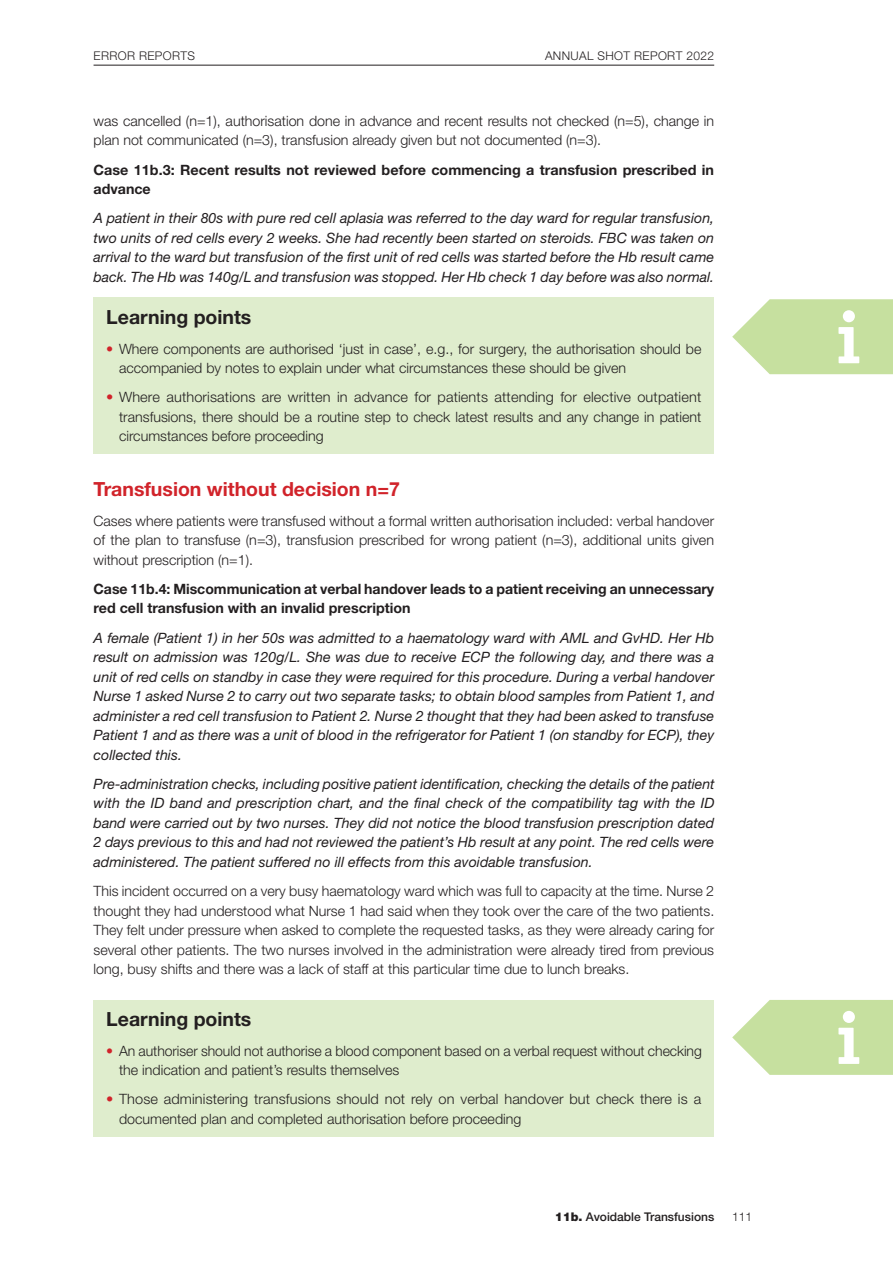
<style>
.page{position:relative;width:893px;height:1263px;background:#fff}
.page>*{position:absolute;margin:0;border:0;box-sizing:border-box;transform-origin:0 0}
.t1{font:700 19.5px "Helvetica Neue LT Std";color:#d1232a}
.t2{font:700 19.5px "Helvetica Neue LT Std";color:#231f20}
.t3{font:300 14.25px/19.5px "Helvetica Neue LT Std";color:#231f20}
.t4{font:italic 14.25px/19.5px "Helvetica Neue LT Std";color:#231f20;text-align:justify}
.t5{font:700 14.25px/19.5px "Helvetica Neue LT Std";color:#231f20}
.t6{font:300 12px "Helvetica Neue LT Std";letter-spacing:.03em;color:#231f20}
.t7{font:500 12px "Helvetica Neue LT Std";color:#231f20}
.s1{color:#d1232a}
.s2{font-weight:900}
</style>
<div class="page">
<hr style="left:94px;top:65px;width:620px;height:1px;background:#231f20">
<div style="left:94px;top:298px;width:620px;height:156px;background:#dfedcd"></div>
<div style="left:94px;top:1000px;width:620px;height:136px;background:#dfedcd"></div>
<svg style="left:732px;top:299px;width:161px;height:75px"></svg>
<svg style="left:732px;top:1000px;width:161px;height:75px"></svg>
<p class="t6" style="left:94px;top:48px;width:103px">ERROR REPORTS</p>
<p class="t6" style="left:545px;top:48px;width:171px">ANNUAL SHOT REPORT 2022</p>
<p class="t3" style="left:94px;top:111px;width:622px">was cancelled (n=1), authorisation done in advance and recent results not checked (n=5), change in plan not communicated (n=3), transfusion already given but not documented (n=3).</p>
<p class="t5" style="left:94px;top:159px;width:622px">Case 11b.3: Recent results not reviewed before commencing a transfusion prescribed in advance</p>
<p class="t4" style="left:94px;top:208px;width:622px">A patient in their 80s with pure red cell aplasia was referred to the day ward for regular transfusion, two units of red cells every 2 weeks. She had recently been started on steroids. FBC was taken on arrival to the ward but transfusion of the first unit of red cells was started before the Hb result came back. The Hb was 140g/L and transfusion was stopped. Her Hb check 1 day before was also normal.</p>
<h1 class="t2" style="left:106px;top:305px;width:147px">Learning points</h1>
<p class="t3" style="left:119px;top:338px;width:584px;text-indent:-13px"><span class="s1">•</span> Where components are authorised ‘just in case’, e.g., for surgery, the authorisation should be accompanied by notes to explain under what circumstances these should be given</p>
<p class="t3" style="left:119px;top:387px;width:584px;text-align:justify;text-indent:-13px"><span class="s1">•</span> Where authorisations are written in advance for patients attending for elective outpatient transfusions, there should be a routine step to check latest results and any change in patient circumstances before proceeding</p>
<h1 class="t1" style="left:94px;top:477px;width:308px">Transfusion without decision n=7</h1>
<p class="t3" style="left:94px;top:510px;width:622px;text-align:justify">Cases where patients were transfused without a formal written authorisation included: verbal handover of the plan to transfuse (n=3), transfusion prescribed for wrong patient (n=3), additional units given without prescription (n=1).</p>
<p class="t5" style="left:94px;top:579px;width:622px">Case 11b.4: Miscommunication at verbal handover leads to a patient receiving an unnecessary red cell transfusion with an invalid prescription</p>
<p class="t4" style="left:94px;top:628px;width:622px">A female (Patient 1) in her 50s was admitted to a haematology ward with AML and GvHD. Her Hb result on admission was 120g/L. She was due to receive ECP the following day, and there was a unit of red cells on standby in case they were required for this procedure. During a verbal handover Nurse 1 asked Nurse 2 to carry out two separate tasks; to obtain blood samples from Patient 1, and administer a red cell transfusion to Patient 2. Nurse 2 thought that they had been asked to transfuse Patient 1 and as there was a unit of blood in the refrigerator for Patient 1 (on standby for ECP), they collected this.</p>
<p class="t4" style="left:94px;top:774px;width:623px">Pre-administration checks, including positive patient identification, checking the details of the patient with the ID band and prescription chart, and the final check of the compatibility tag with the ID band were carried out by two nurses. They did not notice the blood transfusion prescription dated 2 days previous to this and had not reviewed the patient’s Hb result at any point. The red cells were administered. The patient suffered no ill effects from this avoidable transfusion.</p>
<p class="t3" style="left:94px;top:881px;width:622px;text-align:justify">This incident occurred on a very busy haematology ward which was full to capacity at the time. Nurse 2 thought they had understood what Nurse 1 had said when they took over the care of the two patients.<br>They felt under pressure when asked to complete the requested tasks, as they were already caring for several other patients. The two nurses involved in the administration were already tired from previous long, busy shifts and there was a lack of staff at this particular time due to lunch breaks.</p>
<h1 class="t2" style="left:106px;top:1007px;width:147px">Learning points</h1>
<p class="t3" style="left:119px;top:1040px;width:584px;text-indent:-13px"><span class="s1">•</span> An authoriser should not authorise a blood component based on a verbal request without checking the indication and patient’s results themselves</p>
<p class="t3" style="left:119px;top:1089px;width:584px;text-indent:-13px"><span class="s1">•</span> Those administering transfusions should not rely on verbal handover but check there is a documented plan and completed authorisation before proceeding</p>
<p class="t7" style="left:555px;top:1209px;width:161px"><span class="s2">11b.</span> Avoidable Transfusions</p>
<p class="t6" style="left:732px;top:1209px;width:22px">111</p>
</div>
